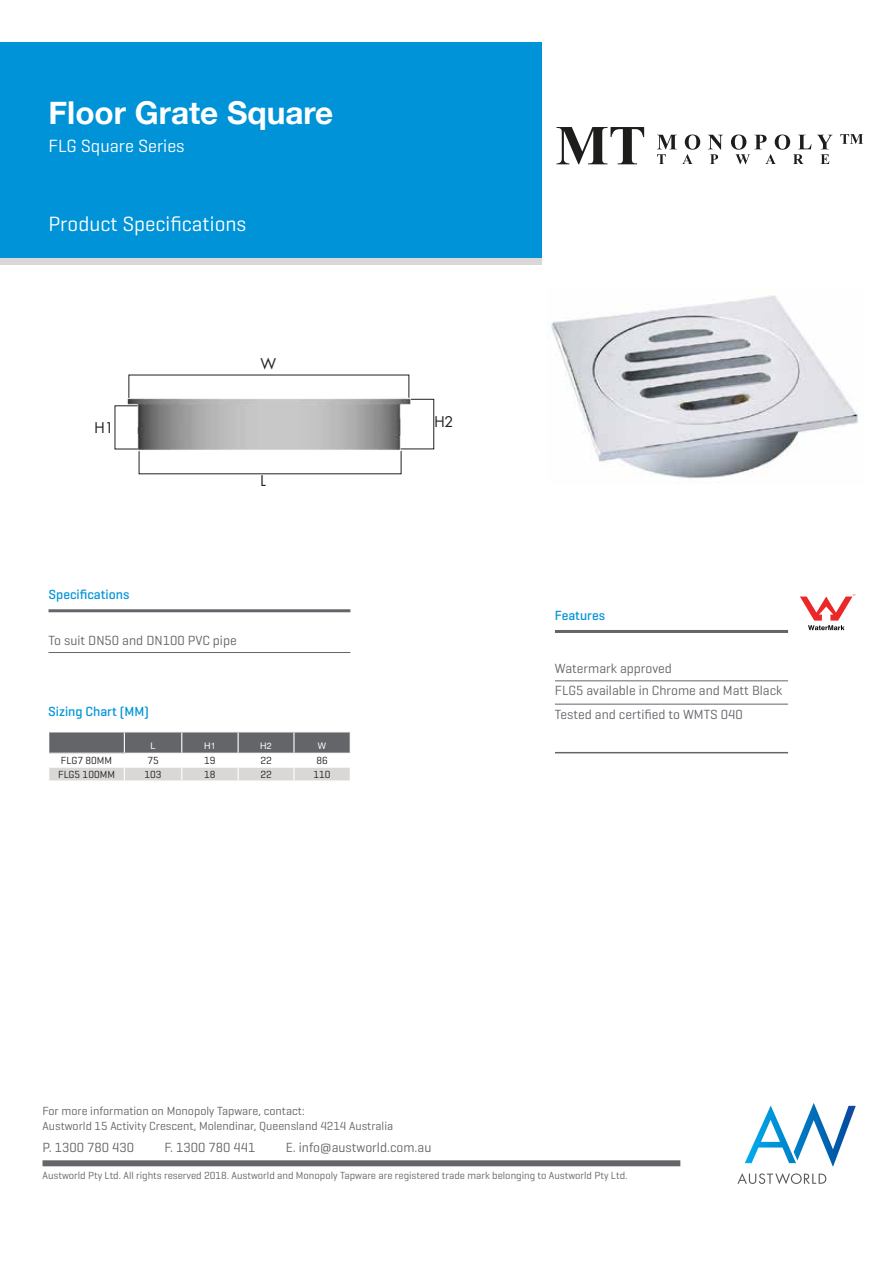
<style>
.page{position:relative;width:893px;height:1263px;background:#fff}
.page>*{position:absolute;margin:0;border:0;box-sizing:border-box;transform-origin:0 0}
.t1{font:700 31.5px "Helvetica Neue";color:#fff}
.t2{font:21px "Geogrotesque";color:#fff}
.t3{font:18px "Geogrotesque";color:#fff}
.t4{font:14.4px "Futura Std";color:#231f20}
.t5{font:13.5px/22.5px "Geogrotesque";color:#636569}
.t6{font:500 13.5px "Geogrotesque";color:#0093d7}
.t7{font:12px/14.4px "Geogrotesque";color:#636569}
.t8{font:10.5px "Geogrotesque";color:#636569}
.t9{font:10.5px "Geogrotesque";color:#231f20}
.t10{font:9px "Helvetica Neue";color:#fff}
</style>
<div class="page">
<div style="left:0;top:43px;width:541px;height:215px;background:#0093d7"></div>
<div style="left:0;top:258px;width:541px;height:7px;background:#d9d8d6"></div>
<div style="left:43px;top:1160px;width:637px;height:6px;background:#636569"></div>
<svg style="left:737px;top:1173px;width:89px;height:11px"></svg>
<svg style="left:745px;top:1103px;width:111px;height:64px"></svg>
<svg style="left:556px;top:127px;width:88px;height:37px"></svg>
<svg style="left:657px;top:134px;width:43px;height:30px"></svg>
<svg style="left:708px;top:135px;width:15px;height:29px"></svg>
<svg style="left:731px;top:134px;width:80px;height:30px"></svg>
<svg style="left:817px;top:135px;width:15px;height:29px"></svg>
<svg style="left:840px;top:134px;width:23px;height:10px"></svg>
<hr style="left:555px;top:630px;width:233px;height:3px;background:#636569">
<hr style="left:555px;top:681px;width:233px;height:1px;background:#636569">
<hr style="left:555px;top:704px;width:233px;height:1px;background:#636569">
<hr style="left:555px;top:752px;width:233px;height:1px;background:#636569">
<svg style="left:800px;top:594px;width:55px;height:36px"></svg>
<img style="left:548px;top:295px;width:310px;height:184px">
<hr style="left:49px;top:652px;width:301px;height:1px;background:#636569">
<hr style="left:49px;top:609px;width:301px;height:3px;background:#636569">
<svg style="left:49px;top:732px;width:302px;height:49px"></svg>
<hr style="left:48px;top:753px;width:76px;height:1px;background:#fff">
<hr style="left:48px;top:780px;width:76px;height:1px;background:#fff">
<img style="left:114px;top:374px;width:314px;height:89px">
<svg style="left:400px;top:399px;width:34px;height:50px"></svg>
<h1 class="t1" style="left:49px;top:88px;width:286px">Floor Grate Square</h1>
<h3 class="t3" style="left:49px;top:135px;width:138px">FLG Square Series</h3>
<h2 class="t2" style="left:49px;top:211px;width:199px">Product Specifications</h2>
<p class="t4" style="left:94px;top:418px;width:21px">H1</p>
<p class="t4" style="left:260px;top:354px;width:17px">W</p>
<p class="t4" style="left:260px;top:472px;width:7px">L</p>
<p class="t6" style="left:49px;top:586px;width:82px">Specifications</p>
<p class="t5" style="left:49px;top:629px;width:190px">To suit DN50 and DN100 PVC pipe</p>
<p class="t6" style="left:48px;top:703px;width:102px">Sizing Chart (MM)</p>
<p class="t10" style="left:151px;top:739px;width:7px">L</p>
<p class="t10" style="left:204px;top:739px;width:13px">H1</p>
<p class="t10" style="left:260px;top:739px;width:13px">H2</p>
<p class="t10" style="left:318px;top:739px;width:10px">W</p>
<p class="t9" style="left:61px;top:754px;width:53px">FLG7 80MM</p>
<p class="t9" style="left:147px;top:754px;width:13px">75</p>
<p class="t9" style="left:204px;top:754px;width:13px">19</p>
<p class="t9" style="left:260px;top:754px;width:13px">22</p>
<p class="t9" style="left:316px;top:754px;width:13px">86</p>
<p class="t9" style="left:58px;top:768px;width:58px">FLG5 100MM</p>
<p class="t9" style="left:145px;top:768px;width:19px">103</p>
<p class="t9" style="left:204px;top:768px;width:13px">18</p>
<p class="t9" style="left:260px;top:768px;width:13px">22</p>
<p class="t9" style="left:314px;top:768px;width:19px">110</p>
<p class="t4" style="left:434px;top:412px;width:21px">H2</p>
<p class="t6" style="left:555px;top:607px;width:52px">Features</p>
<p class="t5" style="left:555px;top:657px;width:229px">Watermark approved<br>FLG5 available in Chrome and Matt Black</p>
<p class="t5" style="left:555px;top:703px;width:189px">Tested and certified to WMTS 040</p>
<p class="t7" style="left:43px;top:1103px;width:352px">For more information on Monopoly Tapware, contact:<br>Austworld 15 Activity Crescent, Molendinar, Queensland 4214 Australia</p>
<p class="t8" style="left:43px;top:1169px;width:586px">Austworld Pty Ltd. All rights reserved 2018. Austworld and Monopoly Tapware are registered trade mark belonging to Austworld Pty Ltd.</p>
<p class="t5" style="left:43px;top:1135px;width:93px">P. 1300 780 430</p>
<p class="t5" style="left:164px;top:1135px;width:93px">F. 1300 780 441</p>
<p class="t5" style="left:286px;top:1135px;width:147px">E. info@austworld.com.au</p>
</div>
